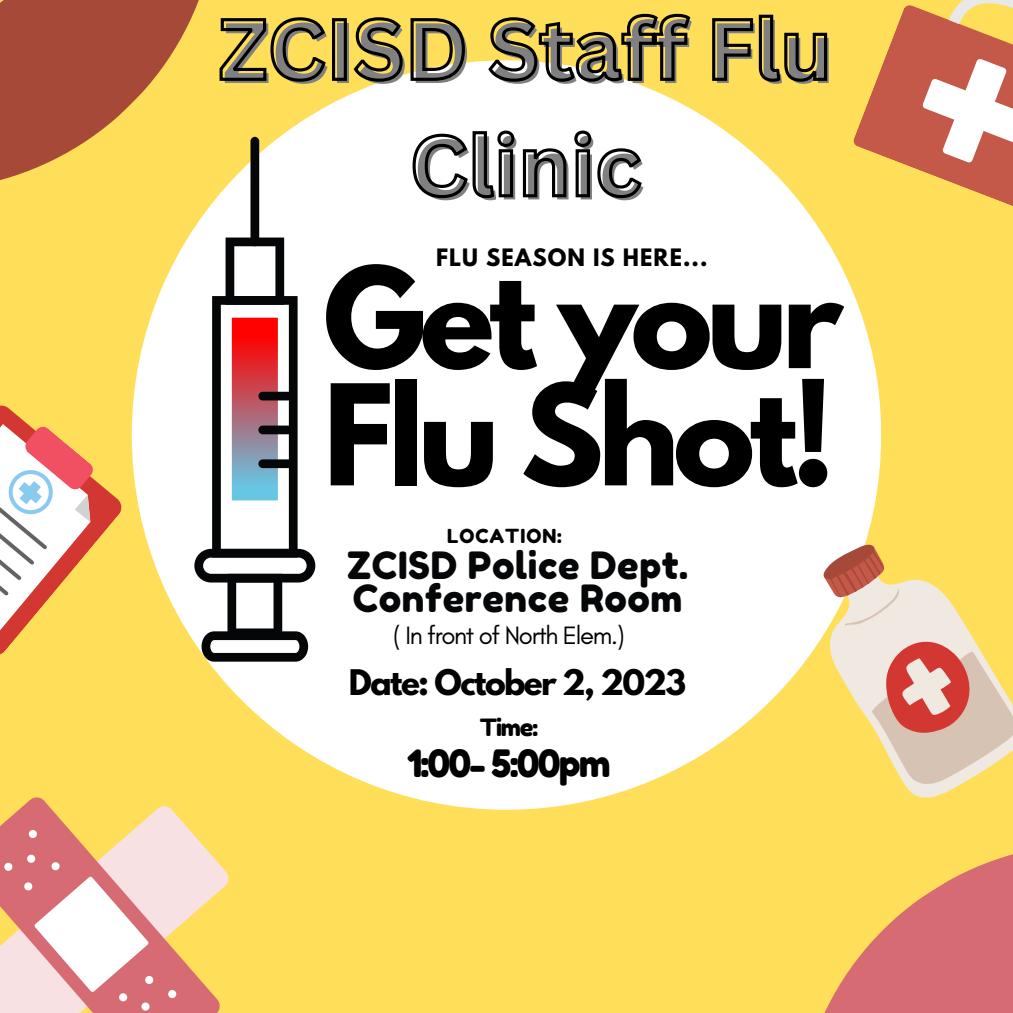
<style>
.page{position:relative;width:1013px;height:1013px;background:#fff}
.page>*{position:absolute;margin:0;border:0;box-sizing:border-box;transform-origin:0 0}
.t1{font:700 123.75px "League Spartan";letter-spacing:-.05em;color:#000}
.t2{font:700 83.5px/116.4px "Canva Sans";color:#808080;text-align:center}
.t3{font:37.62px "Fredoka One";letter-spacing:-.05em;color:#000}
.t4{font:37.5px/32.6px "Fredoka One";letter-spacing:.015em;color:#050607}
.t5{font:700 31.25px "League Spartan";letter-spacing:-.05em;color:#000}
.t6{font:25.62px "Glacial Indifference";letter-spacing:-.05em;color:#000}
.t7{font:23.75px "Fredoka One";color:#000}
.t8{font:700 21.25px "League Spartan";letter-spacing:.05em;color:#000}
.t9{font:19.38px "Fredoka One";letter-spacing:.05em;color:#000}
</style>
<div class="page">
<div style="left:0;top:0;width:1012px;height:1012px;background:#ffde59"></div>
<div style="left:132px;top:60px;width:749px;height:749px;background:#fff;border-radius:50%"></div>
<svg style="left:186px;top:600px;width:123px;height:107px"></svg>
<svg style="left:131px;top:253px;width:185px;height:347px"></svg>
<svg style="left:192px;top:135px;width:124px;height:199px"></svg>
<div style="left:232px;top:318px;width:46px;height:182px;background:linear-gradient(to bottom,#f00,#5dd1f1)"></div>
<svg style="left:256px;top:376px;width:40px;height:108px"></svg>
<svg style="left:825px;top:854px;width:187px;height:158px;fill:#d76b73"></svg>
<svg style="left:0;top:0;width:241px;height:213px"></svg>
<svg style="left:0;top:797px;width:221px;height:215px"></svg>
<svg style="left:29px;top:830px;width:8px;height:8px"></svg>
<svg style="left:27px;top:854px;width:8px;height:8px"></svg>
<svg style="left:4px;top:862px;width:8px;height:8px"></svg>
<svg style="left:52px;top:862px;width:8px;height:8px"></svg>
<svg style="left:24px;top:876px;width:129px;height:134px;background:#edbfc2"></svg>
<svg style="left:168px;top:990px;width:8px;height:8px"></svg>
<svg style="left:853px;top:0;width:159px;height:206px"></svg>
<svg style="left:823px;top:538px;width:61px;height:41px"></svg>
<svg style="left:825px;top:571px;width:187px;height:223px"></svg>
<svg style="left:864px;top:620px;width:124px;height:128px;background:#e2ae9d"></svg>
<svg style="left:0;top:405px;width:122px;height:250px"></svg>
<svg style="left:218px;top:12px;width:610px;height:72px"></svg>
<svg style="left:412px;top:130px;width:230px;height:69px"></svg>
<p class="t2" style="left:222px;top:-8px;width:614px">ZCISD Staff Flu<br>Clinic</p>
<p class="t8" style="left:436px;top:247px;width:273px">FLU SEASON IS HERE...</p>
<p class="t1" style="left:323px;top:257px;width:521px">Get your</p>
<p class="t1" style="left:323px;top:374px;width:513px">Flu Shot!</p>
<p class="t9" style="left:447px;top:524px;width:116px">LOCATION:</p>
<p class="t4" style="left:347px;top:549px;width:342px">ZCISD Police Dept.<br>Conference Room</p>
<p class="t6" style="left:393px;top:620px;width:233px">( In front of North Elem.)</p>
<p class="t5" style="left:349px;top:666px;width:339px">Date: October 2, 2023</p>
<p class="t7" style="left:480px;top:712px;width:60px">Time:</p>
<p class="t3" style="left:407px;top:740px;width:205px">1:00- 5:00pm</p>
</div>
